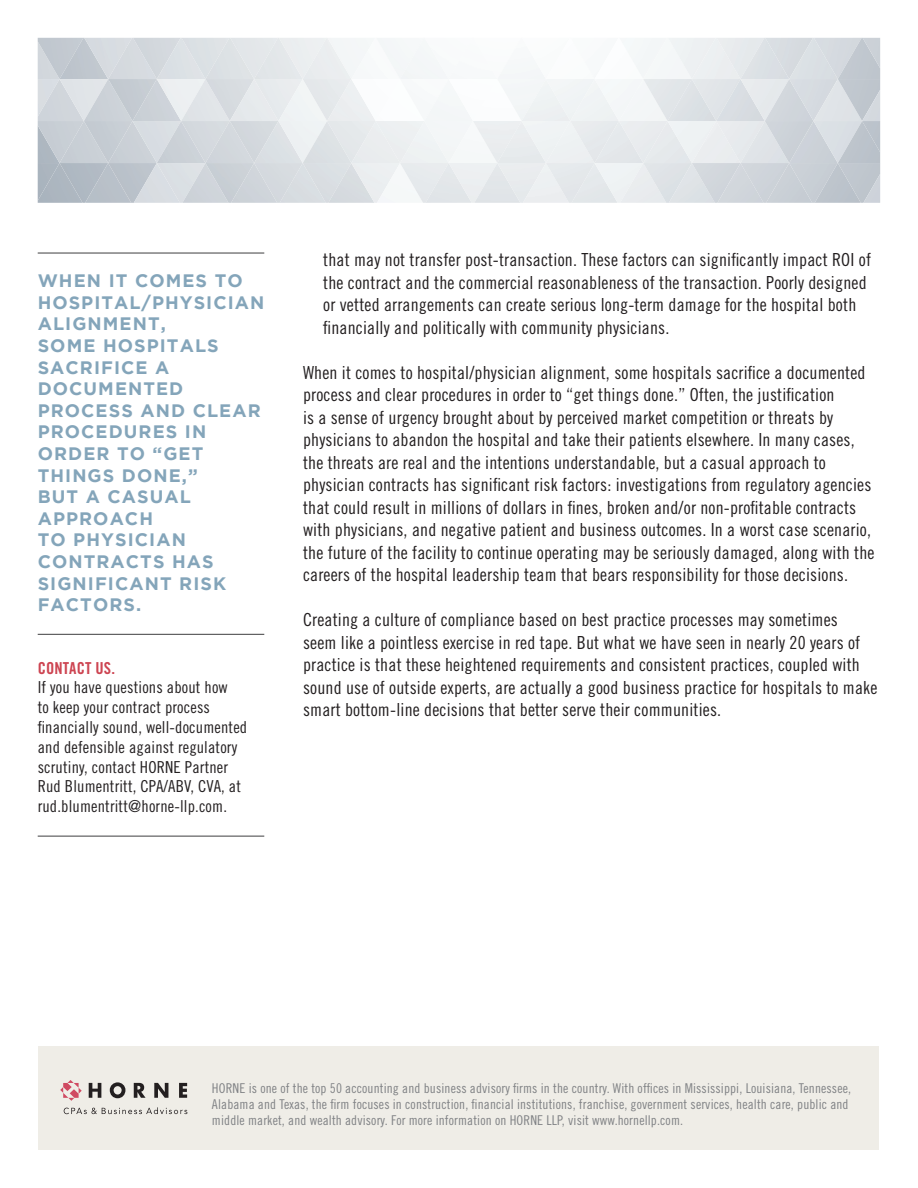
<style>
.page{position:relative;width:918px;height:1188px;background:#fff}
.page>*{position:absolute;margin:0;border:0;box-sizing:border-box;transform-origin:0 0}
.t1{font:18px/22.5px "Trade Gothic Cond Eighteen";letter-spacing:.01em;color:#231f20}
.t2{font:700 18px/21.6px "Gotham";letter-spacing:.06em;color:#84a5ba}
.t3{font:16.5px/19.8px "Trade Gothic Cond Eighteen";letter-spacing:.01em;color:#231f20}
.t4{font:16.5px "Trade Gothic Bold Cond Twenty";letter-spacing:.01em;color:#cd4552}
.t5{font:13.5px/16.2px "Trade Gothic Cond Eighteen";letter-spacing:.01em;color:#808285}
</style>
<div class="page">
<div style="left:39px;top:1046px;width:840px;height:103px;background:#efede7"></div>
<svg style="left:60px;top:1080px;width:22px;height:21px"></svg>
<svg style="left:89px;top:1082px;width:98px;height:16px"></svg>
<svg style="left:64px;top:1107px;width:123px;height:7px"></svg>
<hr style="left:38px;top:836px;width:226px;height:1px;background:#3e3e3f">
<img style="left:60px;top:38px;width:820px;height:165px">
<img style="left:863px;top:38px;width:17px;height:30px">
<img style="left:862px;top:90px;width:18px;height:62px">
<img style="left:38px;top:125px;width:22px;height:38px">
<div style="left:38px;top:163px;width:45px;height:40px;background:#adb7c0"></div>
<img style="left:85px;top:163px;width:46px;height:40px">
<img style="left:134px;top:163px;width:46px;height:40px">
<img style="left:182px;top:163px;width:46px;height:40px">
<div style="left:231px;top:163px;width:46px;height:40px;background:#cfd5da"></div>
<div style="left:280px;top:163px;width:46px;height:40px;background:#d9dde1"></div>
<img style="left:328px;top:163px;width:46px;height:40px">
<img style="left:377px;top:163px;width:46px;height:40px">
<div style="left:426px;top:163px;width:46px;height:40px;background:#e5e9ec"></div>
<div style="left:474px;top:163px;width:46px;height:40px;background:#e5e9ec"></div>
<div style="left:523px;top:163px;width:46px;height:40px;background:#ebedef"></div>
<img style="left:572px;top:163px;width:46px;height:40px">
<img style="left:620px;top:163px;width:46px;height:40px">
<img style="left:669px;top:163px;width:46px;height:40px">
<div style="left:717px;top:163px;width:47px;height:40px;background:#d1d6db"></div>
<div style="left:766px;top:163px;width:46px;height:40px;background:#cbd1d7"></div>
<img style="left:815px;top:163px;width:46px;height:40px">
<img style="left:863px;top:174px;width:17px;height:29px">
<hr style="left:38px;top:253px;width:226px;height:1px;background:#3e3e3f">
<hr style="left:38px;top:634px;width:226px;height:1px;background:#3e3e3f">
<p class="t2" style="left:38px;top:270px;width:228px">WH EN IT COMES TO<br>HOSPITAL/PHYSICIAN<br>ALIGNMENT,<br>SOME HOSPITALS<br>SACRIFICE A<br>DOCUMENTED<br>PROCESS AND CLEAR<br>PROCEDURES IN<br>ORDER TO “GET<br>TH INGS DONE,”<br>BUT A CASUAL<br>APPROACH<br>TO PHYSICIAN<br>CONTRACTS HAS<br>SIGNIFICANT RISK<br>FACTORS.</p>
<p class="t4" style="left:38px;top:658px;width:79px">CONTACT US.</p>
<p class="t3" style="left:38px;top:677px;width:211px">If you have questions about how<br>to keep your contract process financially sound, well-documented and defensible against regulatory scrutiny, contact HORNE Partner Rud Blumentritt, CPA/ABV, CVA, at rud.blumentritt@horne-llp.com.</p>
<p class="t1" style="left:323px;top:248px;width:549px">that may not transfer post-transaction. These factors can significantly impact ROI of the contract and the commercial reasonableness of the transaction. Poorly designed or vetted arrangements can create serious long-term damage for the hospital both financially and politically with community physicians.</p>
<p class="t1" style="left:303px;top:361px;width:573px">When it comes to hospital/physician alignment, some hospitals sacrifice a documented process and clear procedures in order to “get things done.” Often, the justification<br>is a sense of urgency brought about by perceived market competition or threats by physicians to abandon the hospital and take their patients elsewhere. In many cases, the threats are real and the intentions understandable, but a casual approach to physician contracts has significant risk factors: investigations from regulatory agencies that could result in millions of dollars in fines, broken and/or non-profitable contracts with physicians, and negative patient and business outcomes. In a worst case scenario, the future of the facility to continue operating may be seriously damaged, along with the careers of the hospital leadership team that bears responsibility for those decisions.</p>
<p class="t1" style="left:303px;top:608px;width:576px">Creating a culture of compliance based on best practice processes may sometimes<br>seem like a pointless exercise in red tape. But what we have seen in nearly 20 years of practice is that these heightened requirements and consistent practices, coupled with sound use of outside experts, are actually a good business practice for hospitals to make smart bottom-line decisions that better serve their communities.</p>
<p class="t5" style="left:212px;top:1080px;width:641px">HORNE is one of the top 50 accounting and business advisory firms in the country. With offices in Mississippi, Louisiana, Tennessee,<br>Alabama and Texas, the firm focuses in construction, financial institutions, franchise, government services, health care, public and middle market, and wealth advisory. For more information on HORNE LLP, visit www.hornellp.com.</p>
</div>
